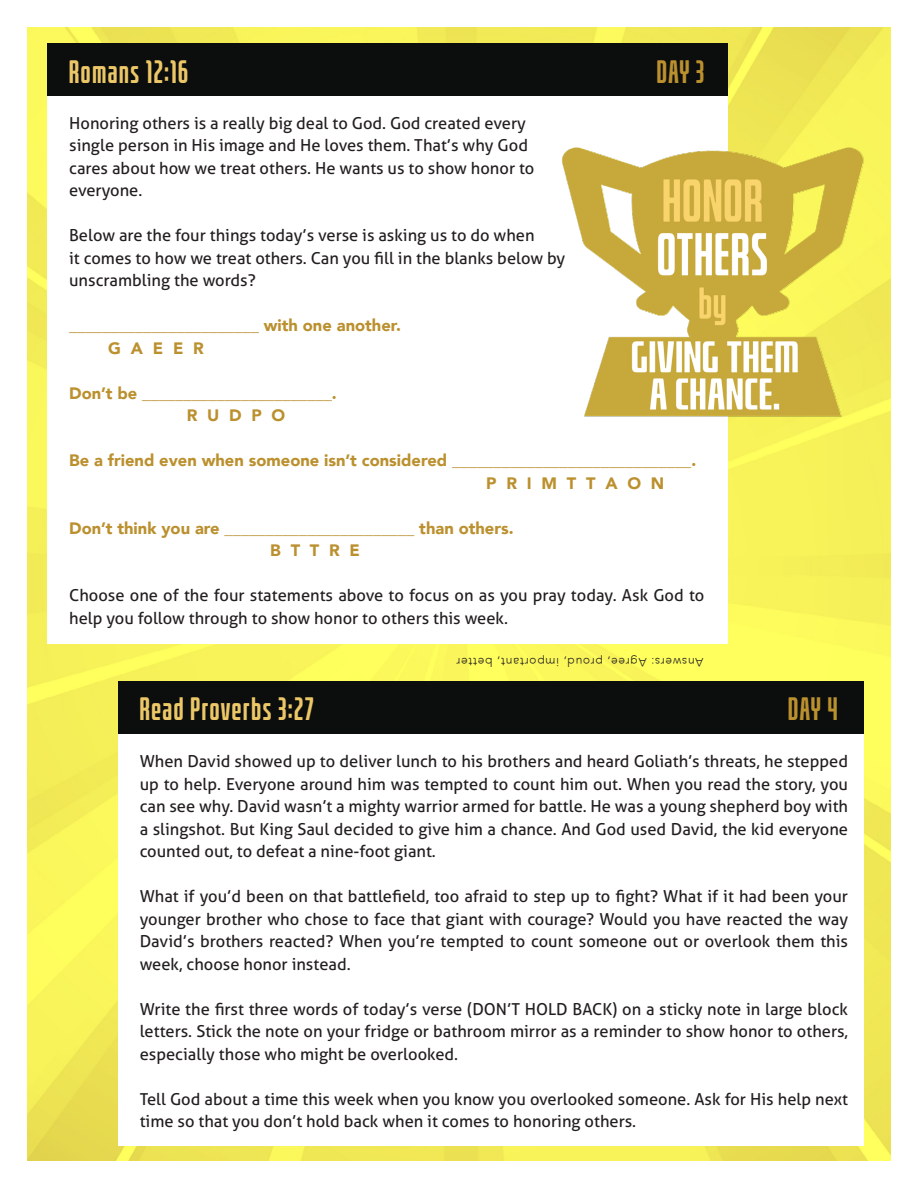
<style>
.page{position:relative;width:918px;height:1188px;background:#fff}
.page>*{position:absolute;margin:0;border:0;box-sizing:border-box;transform-origin:0 0}
.t1{font:700 28.5px "Bitcrusher Cd Rg";letter-spacing:.06em;color:#ecc767}
.t2{font:700 28.5px "Bitcrusher Cd Rg";letter-spacing:.035em;color:#bb902e}
.t3{font:16.5px/22.5px "Aller";color:#231f20;text-align:justify}
.t4{font:900 16.5px "Avenir";color:#bb902e}
.t5{font:300 12px "Avenir";letter-spacing:.06em;color:#231f20}
</style>
<div class="page">
<img style="left:27px;top:27px;width:864px;height:1134px">
<div style="left:48px;top:44px;width:680px;height:600px;background:#fff"></div>
<div style="left:48px;top:44px;width:680px;height:52px;background:#0c0e0d"></div>
<div style="left:118px;top:682px;width:745px;height:463px;background:#fff"></div>
<div style="left:118px;top:682px;width:745px;height:52px;background:#0c0e0d"></div>
<img style="left:537px;top:43px;width:354px;height:393px">
<p class="t1" style="left:69px;top:50px;width:120px">Romans 12:16</p>
<p class="t2" style="left:657px;top:50px;width:49px">DAY 3</p>
<p class="t3" style="left:69px;top:112px;width:458px">Honoring others is a really big deal to God. God created every</p>
<p class="t3" style="left:69px;top:134px;width:460px">single person in His image and He loves them. That’s why God</p>
<p class="t3" style="left:69px;top:157px;width:467px">cares about how we treat others. He wants us to show honor to</p>
<p class="t3" style="left:69px;top:179px;width:75px">everyone.</p>
<p class="t3" style="left:69px;top:224px;width:467px">Below are the four things today’s verse is asking us to do when</p>
<p class="t3" style="left:69px;top:247px;width:498px">it comes to how we treat others. Can you fill in the blanks below by</p>
<p class="t3" style="left:69px;top:269px;width:188px">unscrambling the words?</p>
<p class="t4" style="left:69px;top:311px;width:333px">_______________________ with one another.</p>
<p class="t4" style="left:108px;top:334px;width:97px">G A E E R</p>
<p class="t4" style="left:69px;top:379px;width:269px">Don’t be _______________________.</p>
<p class="t4" style="left:187px;top:401px;width:100px">R U D P O</p>
<p class="t4" style="left:69px;top:446px;width:629px">Be a friend even when someone isn’t considered _____________________________.</p>
<p class="t4" style="left:486px;top:469px;width:180px">P R I M T T A O N</p>
<p class="t4" style="left:69px;top:514px;width:446px">Don’t think you are _______________________ than others.</p>
<p class="t4" style="left:270px;top:536px;width:91px">B T T R E</p>
<p class="t3" style="left:69px;top:584px;width:637px">Choose one of the four statements above to focus on as you pray today. Ask God to help you follow through to show honor to others this week.</p>
<p class="t5" style="left:704px;top:669px;width:249px;rotate:-180deg">Answers: Agree, proud, important, better</p>
<p class="t1" style="left:140px;top:686px;width:175px">Read Proverbs 3:27</p>
<p class="t2" style="left:788px;top:686px;width:51px">DAY 4</p>
<p class="t3" style="left:140px;top:750px;width:710px">When David showed up to deliver lunch to his brothers and heard Goliath’s threats, he stepped up to help. Everyone around him was tempted to count him out. When you read the story, you can see why. David wasn’t a mighty warrior armed for battle. He was a young shepherd boy with a slingshot. But King Saul decided to give him a chance. And God used David, the kid everyone counted out, to defeat a nine-foot giant.</p>
<p class="t3" style="left:140px;top:885px;width:710px">What if you’d been on that battlefield, too afraid to step up to fight? What if it had been your younger brother who chose to face that giant with courage? Would you have reacted the way David’s brothers reacted? When you’re tempted to count someone out or overlook them this week, choose honor instead.</p>
<p class="t3" style="left:140px;top:997px;width:710px">Write the first three words of today’s verse (DON’T HOLD BACK) on a sticky note in large block letters. Stick the note on your fridge or bathroom mirror as a reminder to show honor to others, especially those who might be overlooked.</p>
<p class="t3" style="left:140px;top:1087px;width:710px">Tell God about a time this week when you know you overlooked someone. Ask for His help next time so that you don’t hold back when it comes to honoring others.</p>
</div>
